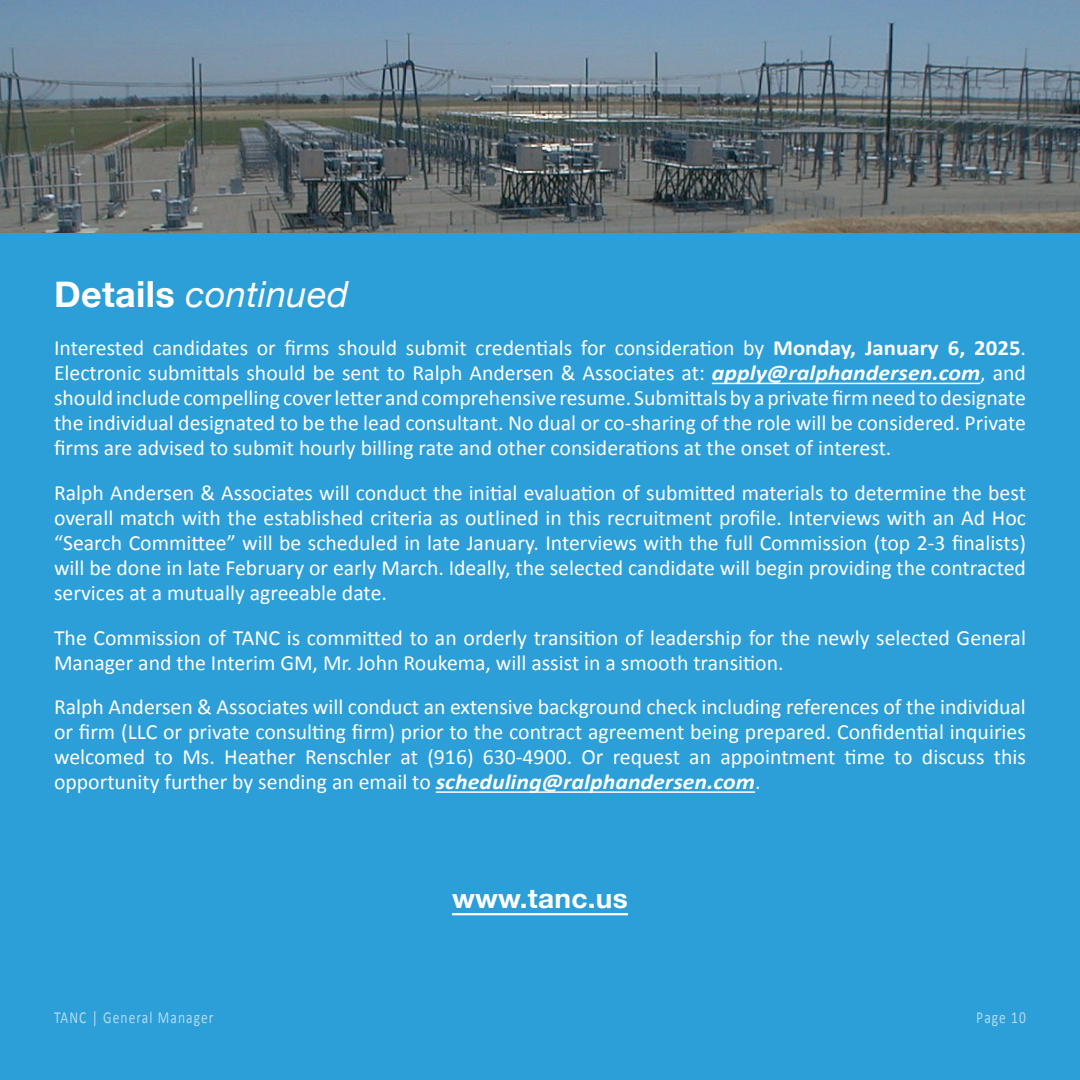
<style>
.page{position:relative;width:1080px;height:1080px;background:#2c9ed8}
.page>*{position:absolute;margin:0;border:0;box-sizing:border-box;transform-origin:0 0}
.t1{font:italic 36px "Helvetica Neue";letter-spacing:.01em;color:#fff}
.t2{font:700 27px "Helvetica Neue";letter-spacing:.01em;color:#fff;scale:1.04 1}
.t3{font:21.75px/25px "Calibri";color:#fff;text-align:justify}
.t4{font:16.8px "Calibri";letter-spacing:.08em;color:#fff;scale:.8 1}
.s1{font-weight:700;font-style:normal}
.s2{font-weight:700}
.s3{font-weight:700;font-style:italic}
</style>
<div class="page">
<img style="left:0;top:0;width:1080px;height:232px">
<hr style="left:712px;top:383px;width:268px;height:1px;background:#fff">
<hr style="left:436px;top:791px;width:319px;height:2px;background:#fff">
<hr style="left:452px;top:913px;width:176px;height:2px;background:#fff">
<h1 class="t1" style="left:54px;top:268px;width:296px"><span class="s1">Details</span> continued</h1>
<p class="t3" style="left:54px;top:335px;width:974px">Interested candidates or firms should submit credentials for consideration by <span class="s2">Monday, January 6, 2025</span>.<br>Electronic submittals should be sent to Ralph Andersen &amp; Associates at: <span class="s3">apply@ralphandersen.com</span>, and should include compelling cover letter and comprehensive resume. Submittals by a private firm need to designate the individual designated to be the lead consultant. No dual or co-sharing of the role will be considered. Private firms are advised to submit hourly billing rate and other considerations at the onset of interest.</p>
<p class="t3" style="left:54px;top:480px;width:974px">Ralph Andersen &amp; Associates will conduct the initial evaluation of submitted materials to determine the best overall match with the established criteria as outlined in this recruitment profile. Interviews with an Ad Hoc “Search Committee” will be scheduled in late January. Interviews with the full Commission (top 2-3 finalists) will be done in late February or early March. Ideally, the selected candidate will begin providing the contracted services at a mutually agreeable date.</p>
<p class="t3" style="left:54px;top:624px;width:973px">The Commission of TANC is committed to an orderly transition of leadership for the newly selected General<br>Manager and the Interim GM, Mr. John Roukema, will assist in a smooth transition.</p>
<p class="t3" style="left:54px;top:694px;width:973px">Ralph Andersen &amp; Associates will conduct an extensive background check including references of the individual or firm (LLC or private consulting firm) prior to the contract agreement being prepared. Confidential inquiries welcomed to Ms. Heather Renschler at (916) 630-4900. Or request an appointment time to discuss this opportunity further by sending an email to <span class="s3">scheduling@ralphandersen.com</span>.</p>
<p class="t2" style="left:452px;top:877px;width:171px">www.tanc.us</p>
<p class="t4" style="left:54px;top:1006px;width:201px">TANC | General Manager</p>
<p class="t4" style="left:977px;top:1006px;width:63px">Page 10</p>
</div>
